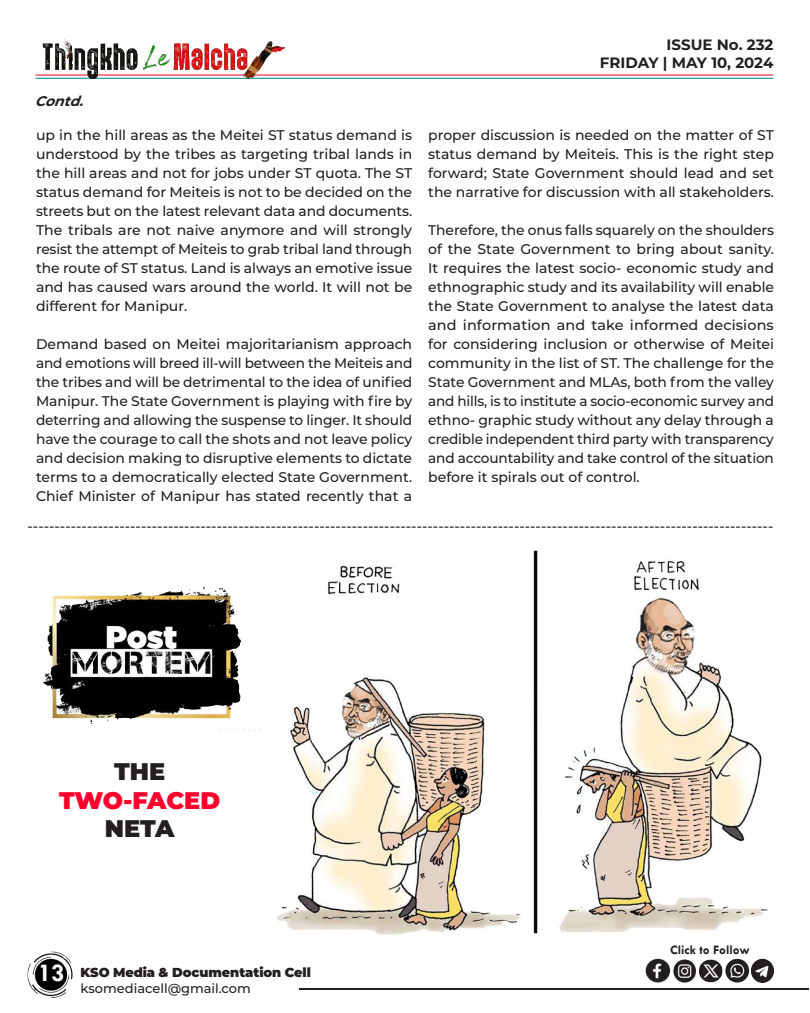
<style>
.page{position:relative;width:810px;height:1013px;background:#fff}
.page>*{position:absolute;margin:0;border:0;box-sizing:border-box;transform-origin:0 0}
.t1{font:700 26px "Tw Cen";color:#fff}
.t2{font:900 24px "Montserrat";letter-spacing:-.015em;color:#ff002d}
.t3{font:900 24px "Montserrat";color:#231f20}
.t4{font:700 15px/18px "Montserrat";color:#231f20;text-align:right}
.t5{font:500 14px/19px "Montserrat";color:#231f20;text-align:justify}
.t6{font:italic 700 14px "Montserrat";color:#231f20}
.t7{font:900 13px "Montserrat";letter-spacing:-.005em;color:#231f20}
.t8{font:500 13px "Montserrat";color:#231f20}
.t9{font:700 13px "Tw Cen";color:#231f20}
</style>
<div class="page">
<hr style="left:299px;top:988px;width:509px;height:1px;background:#231f20">
<img style="left:27px;top:951px;width:46px;height:47px">
<hr style="left:35px;top:74px;width:738px;height:1px;background:#ff002d">
<hr style="left:35px;top:78px;width:738px;height:1px;background:#00848b">
<img style="left:35px;top:38px;width:254px;height:41px">
<img style="left:645px;top:958px;width:129px;height:25px">
<img style="left:43px;top:588px;width:217px;height:143px">
<img style="left:277px;top:550px;width:491px;height:384px">
<p class="t6" style="left:35px;top:91px;width:56px">Contd.</p>
<p class="t5" style="left:36px;top:125px;width:378px">up in the hill areas as the Meitei ST status demand is understood by the tribes as targeting tribal lands in the hill areas and not for jobs under ST quota. The ST status demand for Meiteis is not to be decided on the streets but on the latest relevant data and documents.<br>The tribals are not naive anymore and will strongly resist the attempt of Meiteis to grab tribal land through the route of ST status. Land is always an emotive issue and has caused wars around the world. It will not be different for Manipur.</p>
<p class="t5" style="left:36px;top:334px;width:378px">Demand based on Meitei majoritarianism approach and emotions will breed ill-will between the Meiteis and the tribes and will be detrimental to the idea of unified Manipur. The State Government is playing with fire by deterring and allowing the suspense to linger. It should have the courage to call the shots and not leave policy and decision making to disruptive elements to dictate terms to a democratically elected State Government.<br>Chief Minister of Manipur has stated recently that a</p>
<p class="t4" style="left:600px;top:35px;width:175px">ISSUE No. 232<br>FRIDAY | MAY 10, 2024</p>
<p class="t5" style="left:428px;top:125px;width:347px">proper discussion is needed on the matter of ST status demand by Meiteis. This is the right step forward; State Government should lead and set the narrative for discussion with all stakeholders.</p>
<p class="t5" style="left:428px;top:220px;width:347px">Therefore, the onus falls squarely on the shoulders of the State Government to bring about sanity.<br>It requires the latest socio- economic study and ethnographic study and its availability will enable the State Government to analyse the latest data and information and take informed decisions for considering inclusion or otherwise of Meitei community in the list of ST. The challenge for the State Government and MLAs, both from the valley and hills, is to institute a socio-economic survey and ethno- graphic study without any delay through a credible independent third party with transparency and accountability and take control of the situation before it spirals out of control.</p>
<p class="t5" style="left:28px;top:516px;width:747px">------------------------------------------------------------------------------------------------------------------------------------------</p>
<h2 class="t3" style="left:114px;top:753px;width:53px">THE</h2>
<h2 class="t2" style="left:59px;top:781px;width:163px">TWO-FACED</h2>
<h2 class="t3" style="left:105px;top:810px;width:71px">NETA</h2>
<h1 class="t1" style="left:38px;top:957px;width:28px">13</h1>
<p class="t7" style="left:81px;top:962px;width:232px">KSO Media &amp; Documentation Cell</p>
<p class="t8" style="left:81px;top:978px;width:172px">ksomediacell@gmail.com</p>
<p class="t9" style="left:670px;top:942px;width:81px">Click to Follow</p>
</div>
